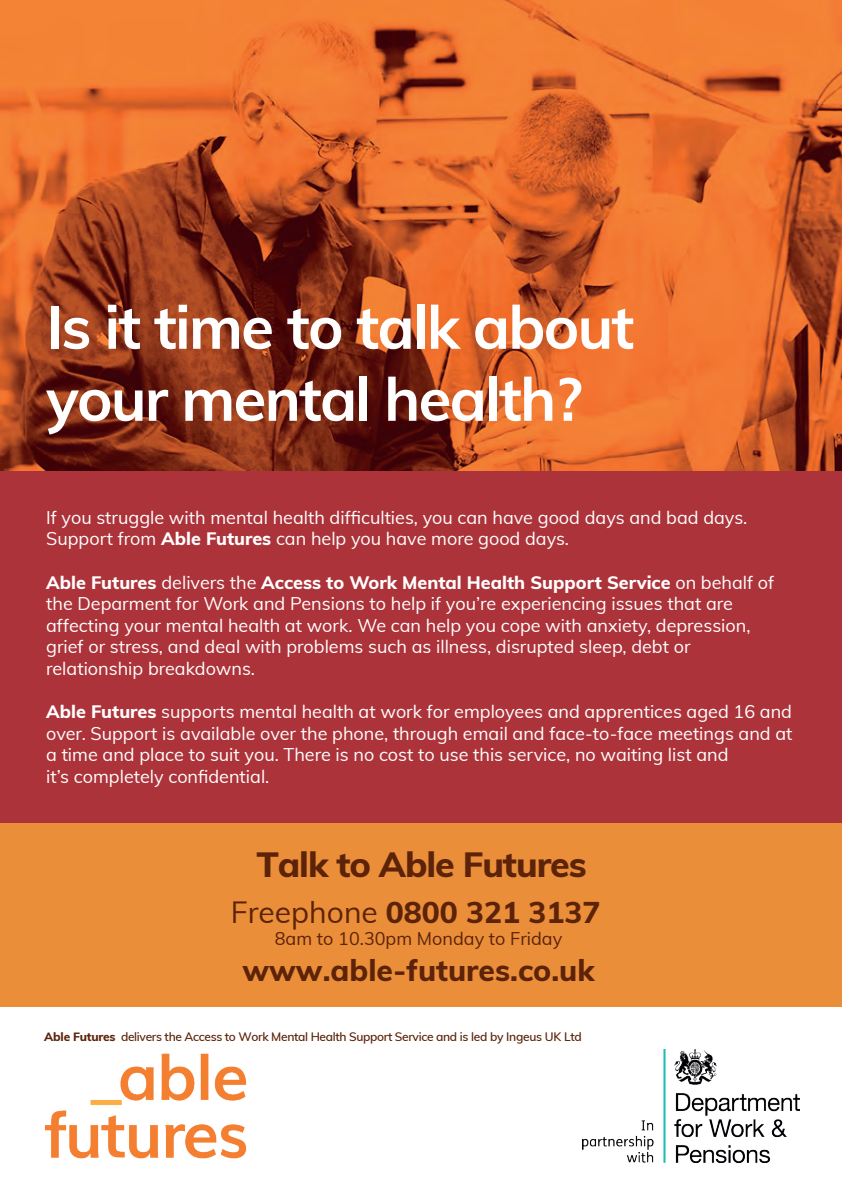
<style>
.page{position:relative;width:842px;height:1191px;background:#fff}
.page>*{position:absolute;margin:0;border:0;box-sizing:border-box;transform-origin:0 0}
.t1{font:700 60px/72px "Muli";letter-spacing:-.03em;color:#fff}
.t2{font:800 35px "Muli";letter-spacing:-.03em;color:#5c2309}
.t3{font:800 30px "Muli";color:#5c2309}
.t4{font:18px/21.6px "Muli";color:#fff}
.t5{font:18px "Muli";color:#5c2309}
.t6{font:600 12px "Muli";letter-spacing:-.025em;color:#5c2309}
.s1{font-weight:800}
.s2{font-weight:400}
</style>
<div class="page">
<div style="left:0;top:793px;width:842px;height:214px;background:#ea8e3a"></div>
<img style="left:0;top:0;width:842px;height:471px">
<div style="left:0;top:471px;width:842px;height:351px;background:#ad333a"></div>
<img style="left:582px;top:1049px;width:217px;height:113px">
<img style="left:44px;top:1053px;width:202px;height:106px">
<h1 class="t1" style="left:46px;top:288px;width:590px">Is it time to talk about your mental health?</h1>
<p class="t4" style="left:46px;top:505px;width:703px">If you struggle with mental health difficulties, you can have good days and bad days.<br>Support from <span class="s1">Able Futures</span> can help you have more good days.</p>
<p class="t4" style="left:46px;top:570px;width:729px"><span class="s1">Able Futures</span> delivers the <span class="s1">Access to Work Mental Health Support Service</span> on behalf of the Deparment for Work and Pensions to help if you’re experiencing issues that are affecting your mental health at work. We can help you cope with anxiety, depression, grief or stress, and deal with problems such as illness, disrupted sleep, debt or relationship breakdowns.</p>
<p class="t4" style="left:46px;top:700px;width:748px"><span class="s1">Able Futures</span> supports mental health at work for employees and apprentices aged 16 and over. Support is available over the phone, through email and face-to-face meetings and at a time and place to suit you. There is no cost to use this service, no waiting list and<br>it’s completely confidential.</p>
<h2 class="t2" style="left:256px;top:839px;width:332px">Talk to Able Futures</h2>
<h3 class="t3" style="left:231px;top:890px;width:371px"><span class="s2">Freephone</span> 0800 321 3137</h3>
<p class="t5" style="left:275px;top:925px;width:289px">8am to 10.30pm Monday to Friday</p>
<h3 class="t3" style="left:242px;top:948px;width:354px">www.able-futures.co.uk</h3>
<p class="t6" style="left:44px;top:1028px;width:539px"><span class="s1">Able Futures</span> delivers the Access to Work Mental Health Support Service and is led by Ingeus UK Ltd</p>
</div>
